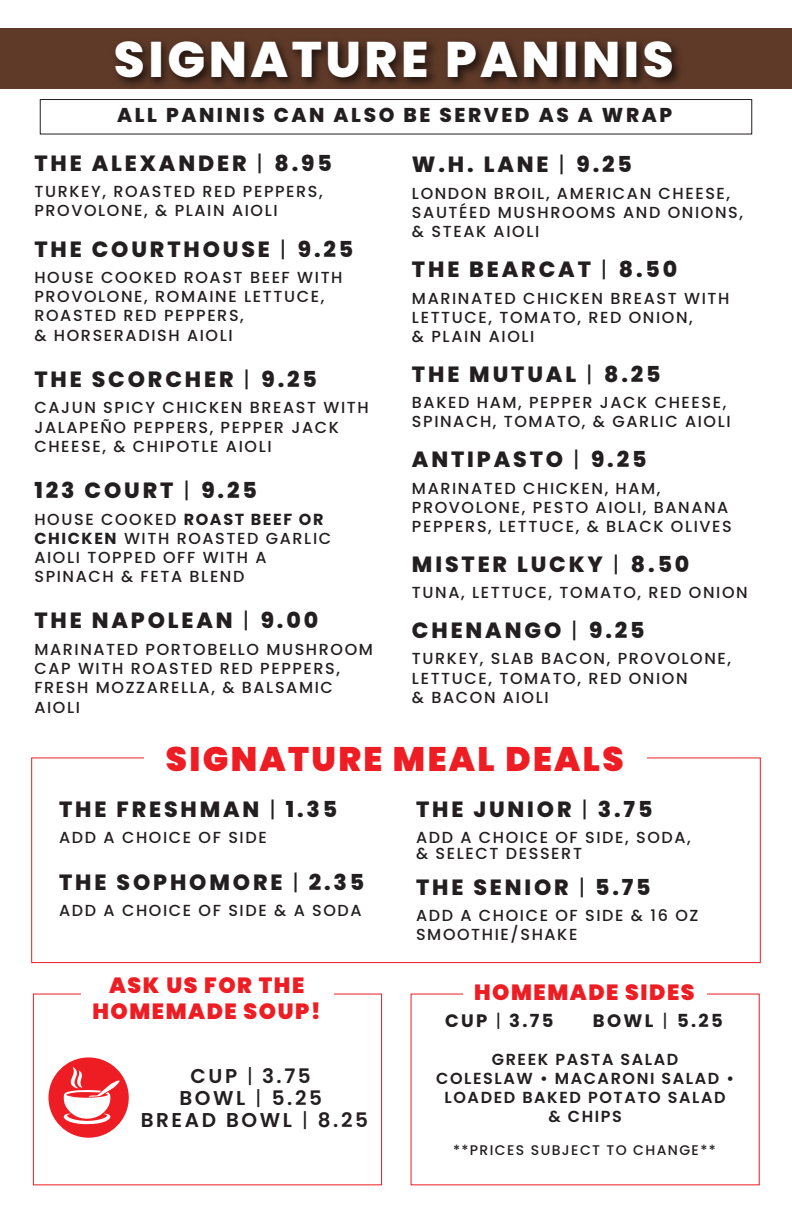
<style>
.page{position:relative;width:792px;height:1224px;background:#fff}
.page>*{position:absolute;margin:0;border:0;box-sizing:border-box;transform-origin:0 0}
.t1{font:800 50px "Poppins";letter-spacing:.07em;color:#fff}
.t2{font:900 34px "Poppins";letter-spacing:.07em;color:#ee1d23}
.t3{font:800 22px "Poppins";letter-spacing:.13em;color:#231f20}
.t4{font:900 22px "Poppins";letter-spacing:.07em;color:#ee1d23}
.t5{font:800 20px "Poppins";letter-spacing:.13em;color:#231f20}
.t6{font:600 20px/22px "Poppins";letter-spacing:.13em;color:#231f20;text-align:center}
.t7{font:700 18px "Poppins";letter-spacing:.13em;color:#231f20}
.t8{font:500 16px/19.2px "Poppins";letter-spacing:.1em;color:#231f20}
.t9{font:600 16px/19.2px "Poppins";letter-spacing:.1em;color:#231f20;text-align:center}
.t10{font:500 14px "Poppins";letter-spacing:.1em;color:#231f20}
.s1{font-weight:400}
.s2{font-weight:700}
</style>
<div class="page">
<div style="left:0;top:29px;width:792px;height:60px;background:#5f3a29"></div>
<img style="left:105px;top:28px;width:588px;height:58px">
<div style="left:40px;top:99px;width:712px;height:36px;border:1px solid #231f20"></div>
<div style="left:48px;top:1057px;width:81px;height:81px;background:#ee1d23;border-radius:50%"></div>
<svg style="left:63px;top:1067px;width:57px;height:57px"></svg>
<div style="left:33px;top:994px;width:349px;height:191px;border:1px solid #ee1d23"></div>
<div style="left:81px;top:977px;width:253px;height:43px;background:#fff"></div>
<h1 class="t1" style="left:114px;top:30px;width:561px">SIGNATURE PANINIS</h1>
<p class="t5" style="left:117px;top:103px;width:557px">ALL PANINIS CAN ALSO BE SERVED AS A WRAP</p>
<h3 class="t3" style="left:34px;top:150px;width:299px">THE ALEXANDER <span class="s1">|</span> 8.95</h3>
<p class="t8" style="left:34px;top:182px;width:290px">TURKEY, ROASTED RED PEPPERS,<br>PROVOLONE, &amp; PLAIN AIOLI</p>
<h3 class="t3" style="left:34px;top:236px;width:320px">THE COURTHOUSE <span class="s1">|</span> 9.25</h3>
<p class="t8" style="left:34px;top:268px;width:310px">HOUSE COOKED ROAST BEEF WITH<br>PROVOLONE, ROMAINE LETTUCE,<br>ROASTED RED PEPPERS,<br>&amp; HORSERADISH AIOLI</p>
<h3 class="t3" style="left:34px;top:366px;width:284px">THE SCORCHER <span class="s1">|</span> 9.25</h3>
<p class="t8" style="left:34px;top:398px;width:336px">CAJUN SPICY CHICKEN BREAST WITH<br>JALAPEÑO PEPPERS, PEPPER JACK<br>CHEESE, &amp; CHIPOTLE AIOLI</p>
<h3 class="t3" style="left:34px;top:478px;width:224px">123 COURT <span class="s1">|</span> 9.25</h3>
<p class="t8" style="left:34px;top:509px;width:298px">HOUSE COOKED <span class="s2">ROAST BEEF OR<br>CHICKEN</span> WITH ROASTED GARLIC<br>AIOLI TOPPED OFF WITH A<br>SPINACH &amp; FETA BLEND</p>
<h3 class="t3" style="left:34px;top:608px;width:285px">THE NAPOLEAN <span class="s1">|</span> 9.00</h3>
<p class="t8" style="left:34px;top:640px;width:340px">MARINATED PORTOBELLO MUSHROOM<br>CAP WITH ROASTED RED PEPPERS,<br>FRESH MOZZARELLA, &amp; BALSAMIC<br>AIOLI</p>
<h3 class="t3" style="left:412px;top:152px;width:222px">W.H. LANE <span class="s1">|</span> 9.25</h3>
<p class="t8" style="left:412px;top:184px;width:333px">LONDON BROIL, AMERICAN CHEESE,<br>SAUTÉED MUSHROOMS AND ONIONS, &amp; STEAK AIOLI</p>
<h3 class="t3" style="left:412px;top:257px;width:267px">THE BEARCAT <span class="s1">|</span> 8.50</h3>
<p class="t8" style="left:412px;top:288px;width:319px">MARINATED CHICKEN BREAST WITH<br>LETTUCE, TOMATO, RED ONION,<br>&amp; PLAIN AIOLI</p>
<h3 class="t3" style="left:412px;top:361px;width:250px">THE MUTUAL <span class="s1">|</span> 8.25</h3>
<p class="t8" style="left:412px;top:393px;width:320px">BAKED HAM, PEPPER JACK CHEESE,<br>SPINACH, TOMATO, &amp; GARLIC AIOLI</p>
<h3 class="t3" style="left:412px;top:447px;width:236px">ANTIPASTO <span class="s1">|</span> 9.25</h3>
<p class="t8" style="left:412px;top:478px;width:321px">MARINATED CHICKEN, HAM,<br>PROVOLONE, PESTO AIOLI, BANANA<br>PEPPERS, LETTUCE, &amp; BLACK OLIVES</p>
<h3 class="t3" style="left:412px;top:551px;width:279px">MISTER LUCKY <span class="s1">|</span> 8.50</h3>
<p class="t8" style="left:412px;top:583px;width:337px">TUNA, LETTUCE, TOMATO, RED ONION</p>
<h3 class="t3" style="left:412px;top:618px;width:234px">CHENANGO <span class="s1">|</span> 9.25</h3>
<p class="t8" style="left:412px;top:649px;width:321px">TURKEY, SLAB BACON, PROVOLONE,<br>LETTUCE, TOMATO, RED ONION<br>&amp; BACON AIOLI</p>
<h2 class="t2" style="left:166px;top:739px;width:460px">SIGNATURE MEAL DEALS</h2>
<h3 class="t3" style="left:59px;top:797px;width:280px">THE FRESHMAN <span class="s1">|</span> 1.35</h3>
<p class="t8" style="left:59px;top:828px;width:209px">ADD A CHOICE OF SIDE</p>
<h3 class="t3" style="left:59px;top:870px;width:307px">THE SOPHOMORE <span class="s1">|</span> 2.35</h3>
<p class="t8" style="left:59px;top:901px;width:304px">ADD A CHOICE OF SIDE &amp; A SODA</p>
<h3 class="t3" style="left:416px;top:797px;width:238px">THE JUNIOR <span class="s1">|</span> 3.75</h3>
<p class="t8" style="left:416px;top:830px;width:276px;line-height:15.6px">ADD A CHOICE OF SIDE, SODA, &amp; SELECT DESSERT</p>
<h3 class="t3" style="left:416px;top:874px;width:236px">THE SENIOR <span class="s1">|</span> 5.75</h3>
<p class="t8" style="left:416px;top:906px;width:284px">ADD A CHOICE OF SIDE &amp; 16 OZ<br>SMOOTHIE/SHAKE</p>
<h3 class="t4" style="left:109px;top:972px;width:197px">ASK US FOR THE</h3>
<h3 class="t4" style="left:474px;top:979px;width:222px">HOMEMADE SIDES</h3>
<h3 class="t4" style="left:92px;top:999px;width:230px">HOMEMADE SOUP!</h3>
<p class="t9" style="left:436px;top:1050px;width:299px">GREEK PASTA SALAD<br>COLESLAW • MACARONI SALAD •<br>LOADED BAKED POTATO SALAD<br>&amp; CHIPS</p>
<p class="t10" style="left:453px;top:1142px;width:264px">**PRICES SUBJECT TO CHANGE**</p>
<p class="t7" style="left:445px;top:1010px;width:110px">CUP <span class="s1">|</span> 3.75</p>
<p class="t7" style="left:593px;top:1010px;width:132px">BOWL <span class="s1">|</span> 5.25</p>
<p class="t6" style="left:141px;top:1065px;width:229px">CUP <span class="s1">|</span> 3.75<br>BOWL <span class="s1">|</span> 5.25<br>BREAD BOWL <span class="s1">|</span> 8.25</p>
</div>
